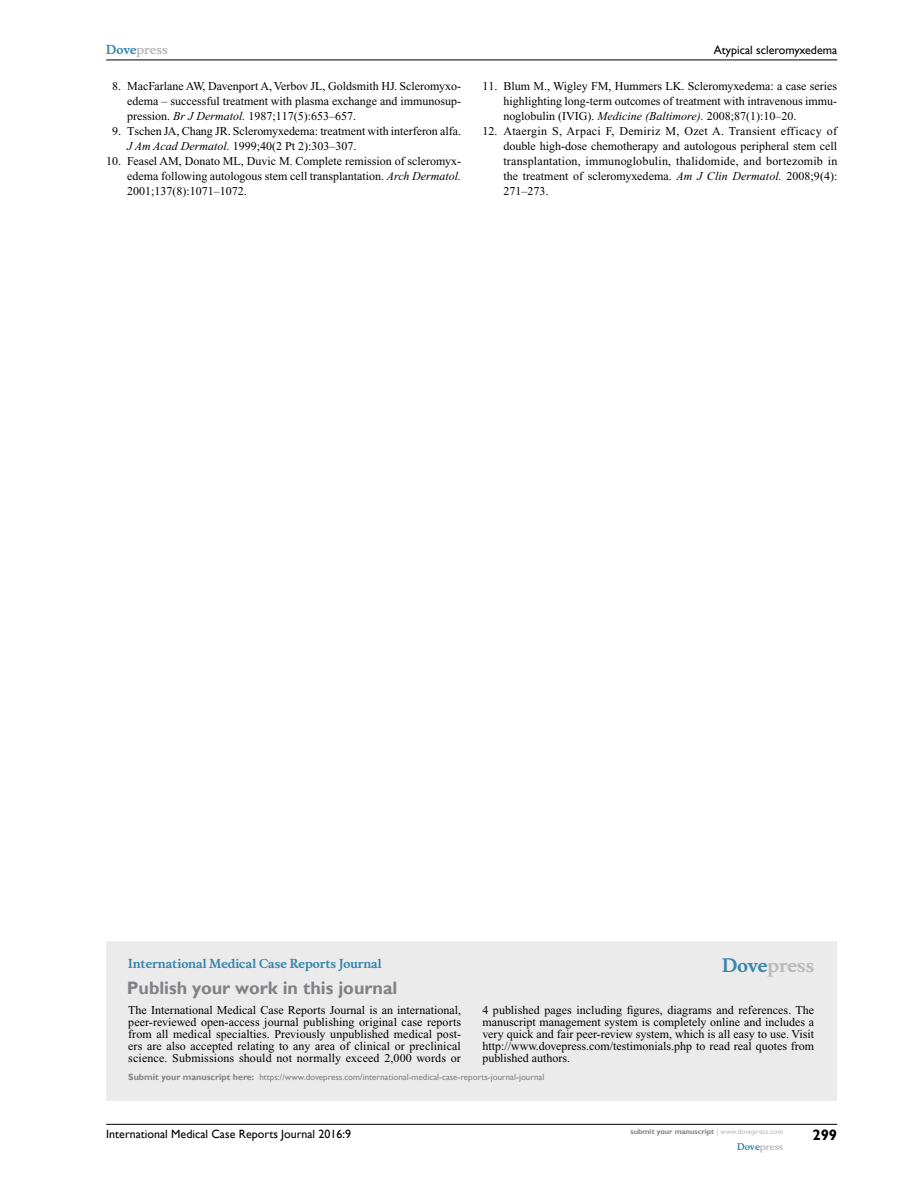
<style>
.page{position:relative;width:918px;height:1188px;background:#fff}
.page>*{position:absolute;margin:0;border:0;box-sizing:border-box;transform-origin:0 0}
.t1{font:700 18px "Gill Sans";color:#808285}
.t2{font:700 18px "Musee";color:#b8babc}
.t3{font:700 15px "Gill Sans";color:#000}
.t4{font:12px/15px "Times New Roman";color:#000;text-align:justify}
.t5{font:12px "Gill Sans";color:#000}
.t6{font:700 12px "Musee";color:#3785ad}
.t7{font:700 12px "Musee";color:#b8babc}
.t8{font:9px "Gill Sans";color:#808285}
.t9{font:700 9px "Musee";color:#b8babc}
.t10{font:700 7.5px "Gill Sans";color:#808285}
.s1{color:#3785ad}
.s2{font-style:italic}
.s3{font-weight:700}
.s4{font-weight:400;color:#b8babc}
</style>
<div class="page">
<div style="left:106px;top:941px;width:731px;height:159px;background:#ebebec"></div>
<hr style="left:106px;top:1124px;width:731px;height:1px;background:#000">
<hr style="left:106px;top:60px;width:731px;height:1px;background:#000">
<p class="t7" style="left:106px;top:43px;width:63px"><span class="s1">Dove</span>press</p>
<p class="t4" style="left:127px;top:79px;width:335px;text-indent:-15px">8. MacFarlane AW, Davenport A, Verbov JL, Goldsmith HJ. Scleromyxo&shy;edema – successful treatment with plasma exchange and immunosup&shy;pression. <span class="s2">Br J Dermatol.</span> 1987;117(5):653–657.</p>
<p class="t4" style="left:127px;top:124px;width:335px;text-indent:-15px">9. Tschen JA, Chang JR. Scleromyxedema: treatment with interferon alfa.<br><span class="s2">J Am Acad Dermatol.</span> 1999;40(2 Pt 2):303–307.</p>
<p class="t4" style="left:127px;top:154px;width:335px;text-indent:-21px">10. Feasel AM, Donato ML, Duvic M. Complete remission of scleromyx&shy;edema following autologous stem cell transplantation. <span class="s2">Arch Dermatol.<br></span>2001;137(8):1071–1072.</p>
<p class="t5" style="left:714px;top:43px;width:125px">Atypical scleromyxedema</p>
<p class="t4" style="left:503px;top:79px;width:335px;text-indent:-21px">11. Blum M., Wigley FM, Hummers LK. Scleromyxedema: a case series highlighting long-term outcomes of treatment with intravenous immu&shy;noglobulin (IVIG). <span class="s2">Medicine (Baltimore).</span> 2008;87(1):10–20.</p>
<p class="t4" style="left:503px;top:124px;width:336px;text-indent:-21px">12. Ataergin S, Arpaci F, Demiriz M, Ozet A. Transient efficacy of double high-dose chemotherapy and autologous peripheral stem cell transplantation, immunoglobulin, thalidomide, and bortezomib in the treatment of scleromyxedema. <span class="s2">Am J Clin Dermatol.</span> 2008;9(4):<br>271–273.</p>
<p class="t6" style="left:128px;top:956px;width:255px">International Medical Case Reports Journal</p>
<h1 class="t1" style="left:127px;top:977px;width:272px">Publish your work in this journal</h1>
<h1 class="t2" style="left:722px;top:955px;width:94px"><span class="s1">Dove</span>press</h1>
<p class="t4" style="left:128px;top:1004px;width:334px;line-height:12px">The International Medical Case Reports Journal is an international, peer-reviewed open-access journal publishing original case reports from all medical specialties. Previously unpublished medical post&shy;ers are also accepted relating to any area of clinical or preclinical science. Submissions should not normally exceed 2,000 words or</p>
<p class="t4" style="left:482px;top:1004px;width:333px;line-height:12px">4 published pages including figures, diagrams and references. The manuscript management system is completely online and includes a very quick and fair peer-review system, which is all easy to use. Visit http://www.dovepress.com/testimonials.php to read real quotes from published authors.</p>
<p class="t8" style="left:128px;top:1072px;width:418px"><span class="s3">Submit your manuscript here:</span> https://www.dovepress.com/international-medical-case-reports-journal-journal</p>
<p class="t5" style="left:106px;top:1127px;width:246px">International Medical Case Reports Journal 2016:9</p>
<p class="t10" style="left:631px;top:1127px;width:154px">submit your manuscript <span class="s4">| www.dovepress.com</span></p>
<p class="t9" style="left:737px;top:1141px;width:48px"><span class="s1">Dove</span>press</p>
<p class="t3" style="left:812px;top:1126px;width:26px">299</p>
</div>
